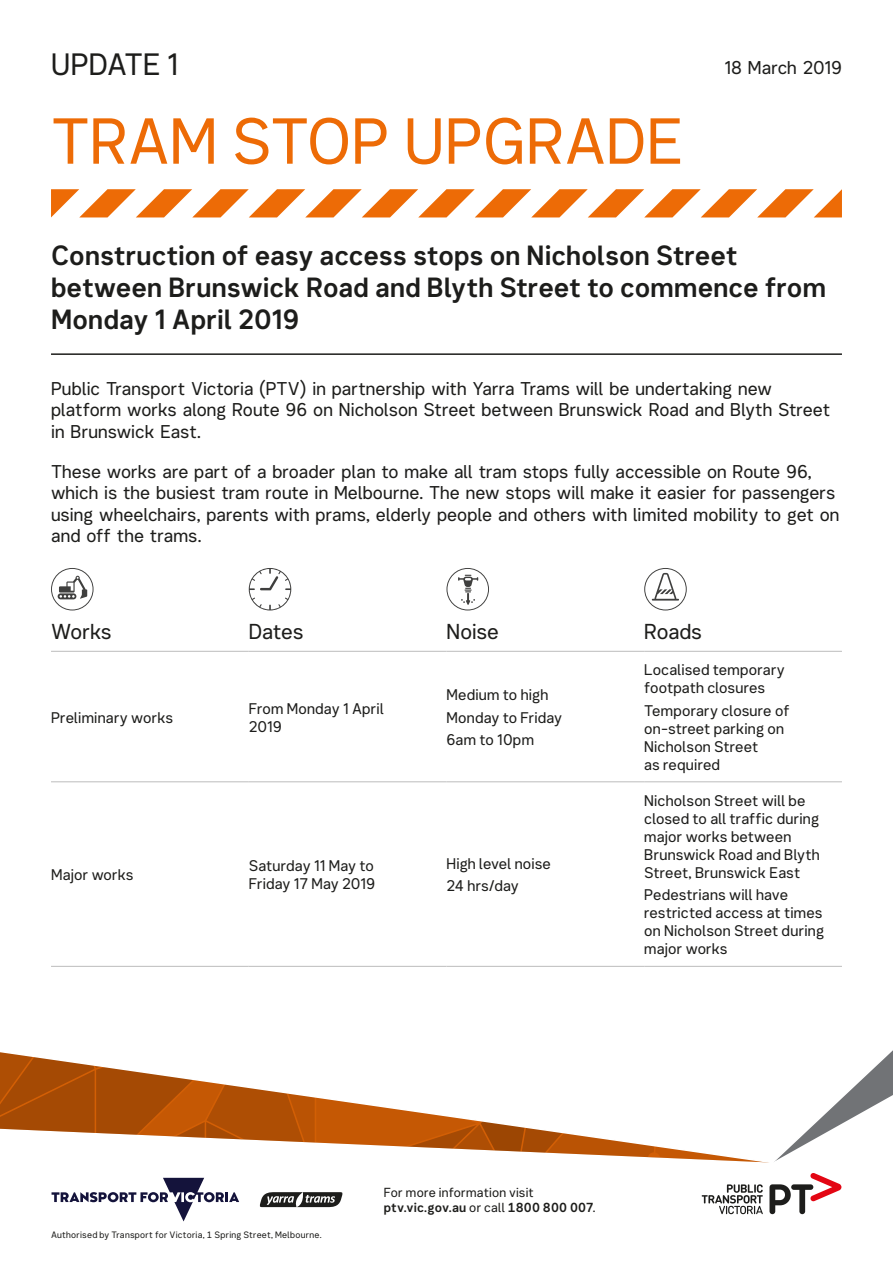
<style>
.page{position:relative;width:893px;height:1263px;background:#fff}
.page>*{position:absolute;margin:0;border:0;box-sizing:border-box;transform-origin:0 0}
.t1{font:63px "Network Sans";letter-spacing:-.005em;color:#ed6b06}
.t2{font:30px "Network Sans";letter-spacing:-.005em;color:#1d1d1b}
.t3{font:700 27px/32.4px "Network Sans";color:#1d1d1b}
.t4{font:21px "Network Sans";letter-spacing:-.005em;color:#1d1d1b}
.t5{font:18px/21.6px "Network Sans";color:#1d1d1b}
.t6{font:15px/18px "Network Sans";letter-spacing:.01em;color:#1d1d1b}
.t7{font:12.75px/14.4px "Network Sans";letter-spacing:.015em;color:#1d1d1b}
.t8{font:9px "Network Sans";letter-spacing:.025em;color:#1d1d1b}
.s1{font-weight:700}
</style>
<div class="page">
<svg style="left:0;top:1050px;width:893px;height:113px"></svg>
<svg style="left:769px;top:1173px;width:72px;height:41px"></svg>
<svg style="left:702px;top:1184px;width:61px;height:30px"></svg>
<svg style="left:52px;top:1178px;width:187px;height:43px"></svg>
<svg style="left:260px;top:1192px;width:82px;height:15px"></svg>
<hr style="left:51px;top:781px;width:198px;height:1px;background:#bcbcbc">
<hr style="left:51px;top:966px;width:198px;height:1px;background:#bcbcbc">
<hr style="left:249px;top:781px;width:197px;height:1px;background:#bcbcbc">
<hr style="left:249px;top:966px;width:197px;height:1px;background:#bcbcbc">
<hr style="left:446px;top:781px;width:198px;height:1px;background:#bcbcbc">
<hr style="left:446px;top:966px;width:198px;height:1px;background:#bcbcbc">
<hr style="left:644px;top:781px;width:198px;height:1px;background:#bcbcbc">
<hr style="left:644px;top:966px;width:198px;height:1px;background:#bcbcbc">
<hr style="left:51px;top:651px;width:198px;height:1px;background:#bcbcbc">
<hr style="left:249px;top:651px;width:197px;height:1px;background:#bcbcbc">
<hr style="left:446px;top:651px;width:198px;height:1px;background:#bcbcbc">
<hr style="left:644px;top:651px;width:198px;height:1px;background:#bcbcbc">
<svg style="left:51px;top:568px;width:43px;height:42px"></svg>
<svg style="left:249px;top:568px;width:42px;height:42px"></svg>
<svg style="left:446px;top:568px;width:43px;height:42px"></svg>
<svg style="left:644px;top:568px;width:43px;height:42px"></svg>
<hr style="left:51px;top:353px;width:791px;height:2px;background:#1d1d1b">
<svg style="left:51px;top:189px;width:791px;height:28px"></svg>
<h2 class="t2" style="left:51px;top:39px;width:129px">UPDATE 1</h2>
<p class="t5" style="left:724px;top:56px;width:119px">18 March 2019</p>
<h1 class="t1" style="left:51px;top:88px;width:634px">TRAM STOP UPGRADE</h1>
<h3 class="t3" style="left:51px;top:237px;width:776px">Construction of easy access stops on Nicholson Street between Brunswick Road and Blyth Street to commence from<br>Monday 1 April 2019</h3>
<p class="t5" style="left:51px;top:377px;width:781px">Public Transport Victoria (PTV) in partnership with Yarra Trams will be undertaking new platform works along Route 96 on Nicholson Street between Brunswick Road and Blyth Street in Brunswick East.</p>
<p class="t5" style="left:51px;top:459px;width:790px">These works are part of a broader plan to make all tram stops fully accessible on Route 96, which is the busiest tram route in Melbourne. The new stops will make it easier for passengers using wheelchairs, parents with prams, elderly people and others with limited mobility to get on and off the trams.</p>
<p class="t4" style="left:51px;top:614px;width:62px">Works</p>
<p class="t4" style="left:249px;top:614px;width:56px">Dates</p>
<p class="t4" style="left:446px;top:614px;width:54px">Noise</p>
<p class="t4" style="left:644px;top:614px;width:59px">Roads</p>
<p class="t6" style="left:51px;top:707px;width:124px">Preliminary works</p>
<p class="t6" style="left:249px;top:698px;width:137px">From Monday 1 April<br>2019</p>
<p class="t6" style="left:446px;top:683px;width:117px;line-height:22.5px">Medium to high<br>Monday to Friday<br>6am to 10pm</p>
<p class="t6" style="left:51px;top:865px;width:84px">Major works</p>
<p class="t6" style="left:249px;top:856px;width:128px">Saturday 11 May to<br>Friday 17 May 2019</p>
<p class="t6" style="left:446px;top:851px;width:106px;line-height:22.5px">High level noise<br>24 hrs/day</p>
<p class="t6" style="left:644px;top:660px;width:142px">Localised temporary footpath closures</p>
<p class="t6" style="left:644px;top:701px;width:147px">Temporary closure of on-street parking on<br>Nicholson Street<br>as required</p>
<p class="t6" style="left:644px;top:791px;width:177px">Nicholson Street will be closed to all traffic during major works between<br>Brunswick Road and Blyth<br>Street, Brunswick East</p>
<p class="t6" style="left:644px;top:885px;width:181px">Pedestrians will have restricted access at times on Nicholson Street during major works</p>
<p class="t8" style="left:51px;top:1227px;width:272px">Authorised by Transport for Victoria, 1 Spring Street, Melbourne.</p>
<p class="t7" style="left:384px;top:1185px;width:213px">For more information visit <span class="s1">ptv.vic.gov.au</span> or call <span class="s1">1800 800 007</span>.</p>
</div>
